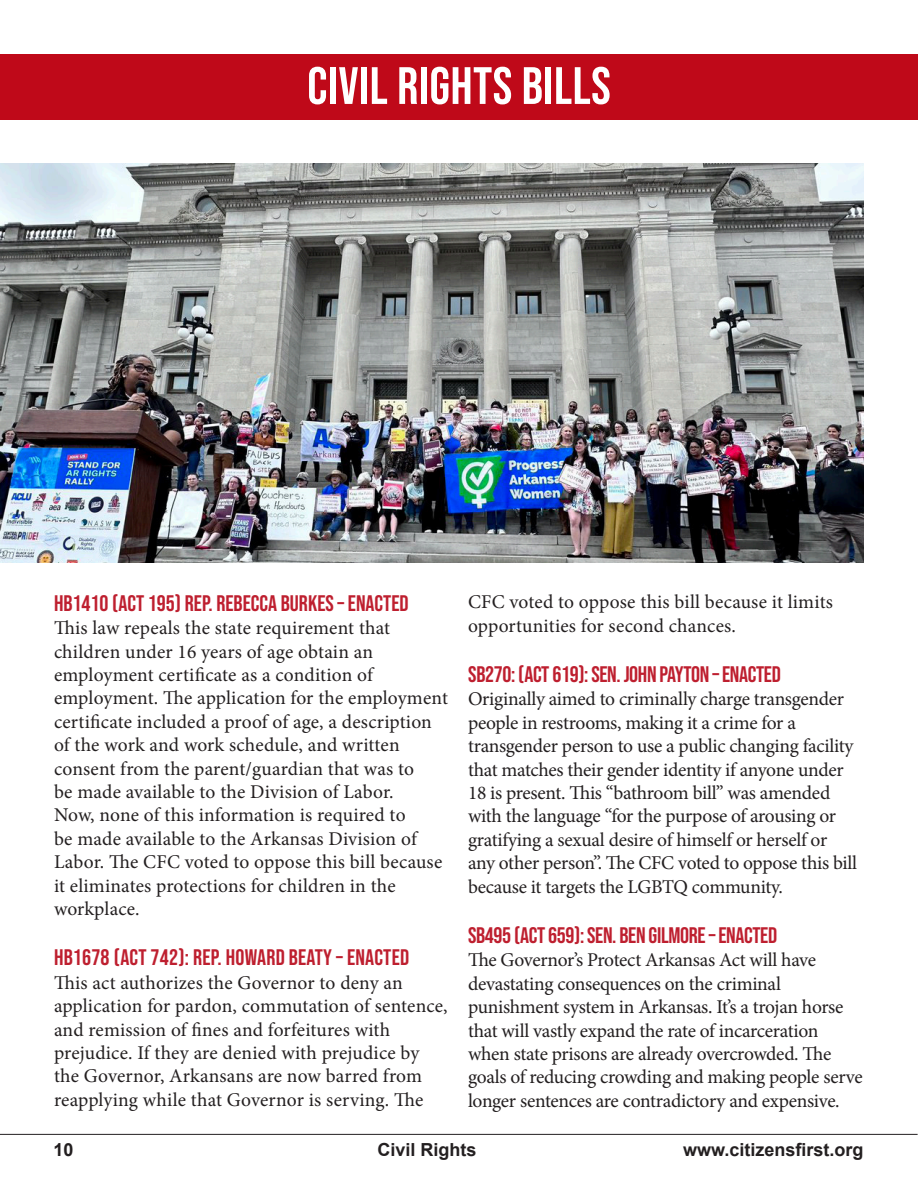
<style>
.page{position:relative;width:918px;height:1188px;background:#fff}
.page>*{position:absolute;margin:0;border:0;box-sizing:border-box;transform-origin:0 0}
.t1{font:52.5px "Bebas Neue";letter-spacing:.01em;color:#fff}
.t2{font:22.5px "Bebas Neue";color:#be1f2f}
.t3{font:19.5px/23.4px "Minion Pro";letter-spacing:-.005em;color:#231f20}
.t4{font:700 18px "Arial";color:#231f20}
</style>
<div class="page">
<hr style="left:0;top:1134px;width:918px;height:1px;background:#231f20">
<div style="left:0;top:54px;width:918px;height:65px;background:#bf0919"></div>
<img style="left:0;top:163px;width:864px;height:400px">
<p class="t1" style="left:307px;top:56px;width:305px">CIVIL RIGHTS BILLS</p>
<p class="t2" style="left:54px;top:590px;width:356px">HB1410 (ACT 195) REP. REBECCA BURKES – ENACTED</p>
<p class="t3" style="left:54px;top:616px;width:395px">This law repeals the state requirement that children under 16 years of age obtain an employment certificate as a condition of employment. The application for the employment certificate included a proof of age, a description of the work and work schedule, and written consent from the parent/guardian that was to<br>be made available to the Division of Labor.<br>Now, none of this information is required to<br>be made available to the Arkansas Division of Labor. The CFC voted to oppose this bill because it eliminates protections for children in the workplace.</p>
<p class="t2" style="left:54px;top:945px;width:357px">HB1678 (ACT 742): REP. HOWARD BEATY – ENACTED</p>
<p class="t3" style="left:54px;top:971px;width:395px">This act authorizes the Governor to deny an application for pardon, commutation of sentence, and remission of fines and forfeitures with prejudice. If they are denied with prejudice by the Governor, Arkansans are now barred from reapplying while that Governor is serving. The</p>
<p class="t3" style="left:468px;top:590px;width:366px">CFC voted to oppose this bill because it limits opportunities for second chances.</p>
<p class="t2" style="left:468px;top:661px;width:314px">SB270: (ACT 619): SEN. JOHN PAYTON – ENACTED</p>
<p class="t3" style="left:468px;top:688px;width:391px">Originally aimed to criminally charge transgender people in restrooms, making it a crime for a transgender person to use a public changing facility that matches their gender identity if anyone under 18 is present. This “bathroom bill” was amended with the language “for the purpose of arousing or gratifying a sexual desire of himself or herself or any other person”. The CFC voted to oppose this bill because it targets the LGBTQ community.</p>
<p class="t2" style="left:468px;top:922px;width:311px">SB495 (ACT 659): SEN. BEN GILMORE – ENACTED</p>
<p class="t3" style="left:468px;top:949px;width:396px">The Governor’s Protect Arkansas Act will have devastating consequences on the criminal punishment system in Arkansas. It’s a trojan horse that will vastly expand the rate of incarceration when state prisons are already overcrowded. The goals of reducing crowding and making people serve longer sentences are contradictory and expensive.</p>
<p class="t4" style="left:54px;top:1138px;width:22px">10</p>
<p class="t4" style="left:378px;top:1138px;width:101px">Civil Rights</p>
<p class="t4" style="left:683px;top:1138px;width:182px">www.citizensfirst.org</p>
</div>
